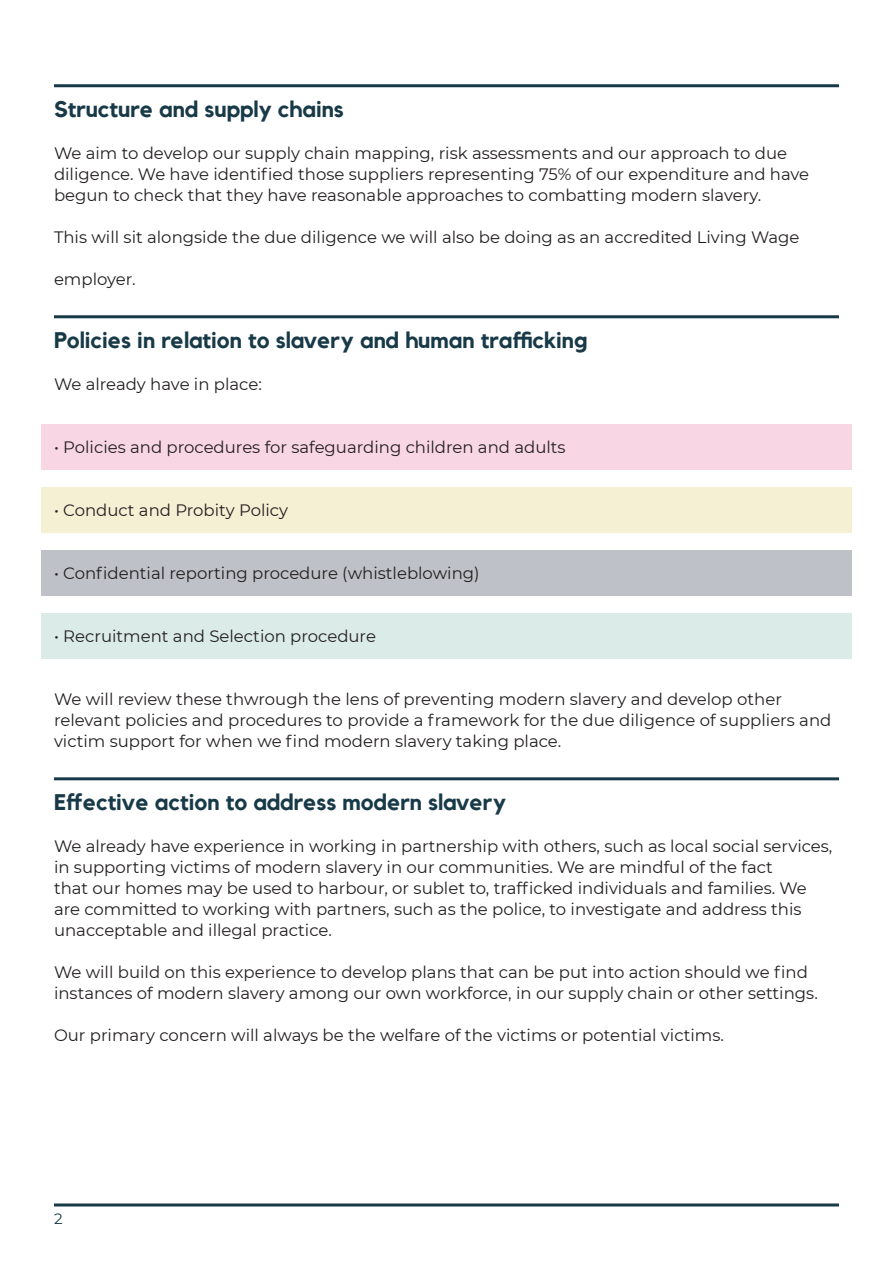
<style>
.page{position:relative;width:893px;height:1263px;background:#fff}
.page>*{position:absolute;margin:0;border:0;box-sizing:border-box;transform-origin:0 0}
.Sub_level_1{font:700 22.5px "Kollektif";color:#183a48}
.Main_body{font:16.5px/21px "Montserrat";color:#231f20}
.Pull_out_text_pink{font:16.5px "Montserrat";color:#231f20}
.Pull_out_text_navy{font:16.5px "Montserrat";color:#231f20}
.Pull_out_text_green{font:16.5px "Montserrat";color:#231f20}
.Pull_out_text_yellow{font:16.5px "Montserrat";color:#231f20}
.t1{font:15px "Montserrat";color:#183a48}
</style>
<div class="page">
<hr style="left:54px;top:1203px;width:785px;height:3px;background:#183a48">
<hr style="left:54px;top:84px;width:785px;height:3px;background:#183a48">
<hr style="left:54px;top:315px;width:785px;height:3px;background:#183a48">
<div style="left:41px;top:424px;width:811px;height:46px;background:#f9d6e4"></div>
<div style="left:41px;top:487px;width:811px;height:46px;background:#f5efd3"></div>
<div style="left:41px;top:550px;width:811px;height:46px;background:#bec1c8"></div>
<div style="left:41px;top:613px;width:811px;height:46px;background:#dbebe7"></div>
<hr style="left:54px;top:777px;width:785px;height:3px;background:#183a48">
<h2 class="Sub_level_1" style="left:54px;top:96px;width:291px">Structure and supply chains</h2>
<p class="Main_body" style="left:54px;top:142px;width:757px">We aim to develop our supply chain mapping, risk assessments and our approach to due diligence. We have identified those suppliers representing 75% of our expenditure and have begun to check that they have reasonable approaches to combatting modern slavery.</p>
<p class="Main_body" style="left:54px;top:226px;width:747px">This will sit alongside the due diligence we will also be doing as an accredited Living Wage</p>
<p class="Main_body" style="left:54px;top:268px;width:83px">employer.</p>
<h2 class="Sub_level_1" style="left:54px;top:327px;width:535px">Policies in relation to slavery and human trafficking</h2>
<p class="Main_body" style="left:54px;top:373px;width:209px">We already have in place:</p>
<p class="Pull_out_text_pink" style="left:54px;top:436px;width:513px">• Policies and procedures for safeguarding children and adults</p>
<p class="Pull_out_text_yellow" style="left:54px;top:499px;width:235px">• Conduct and Probity Policy</p>
<p class="Pull_out_text_navy" style="left:54px;top:562px;width:427px">• Confidential reporting procedure (whistleblowing)</p>
<p class="Pull_out_text_green" style="left:54px;top:625px;width:323px">• Recruitment and Selection procedure</p>
<p class="Main_body" style="left:54px;top:688px;width:779px">We will review these thwrough the lens of preventing modern slavery and develop other relevant policies and procedures to provide a framework for the due diligence of suppliers and victim support for when we find modern slavery taking place.</p>
<h2 class="Sub_level_1" style="left:54px;top:789px;width:454px">Effective action to address modern slavery</h2>
<p class="Main_body" style="left:54px;top:835px;width:780px">We already have experience in working in partnership with others, such as local social services, in supporting victims of modern slavery in our communities. We are mindful of the fact<br>that our homes may be used to harbour, or sublet to, trafficked individuals and families. We are committed to working with partners, such as the police, to investigate and address this unacceptable and illegal practice.</p>
<p class="Main_body" style="left:54px;top:961px;width:765px">We will build on this experience to develop plans that can be put into action should we find instances of modern slavery among our own workforce, in our supply chain or other settings.</p>
<p class="Main_body" style="left:54px;top:1024px;width:671px">Our primary concern will always be the welfare of the victims or potential victims.</p>
<p class="t1" style="left:54px;top:1208px;width:10px">2</p>
</div>
